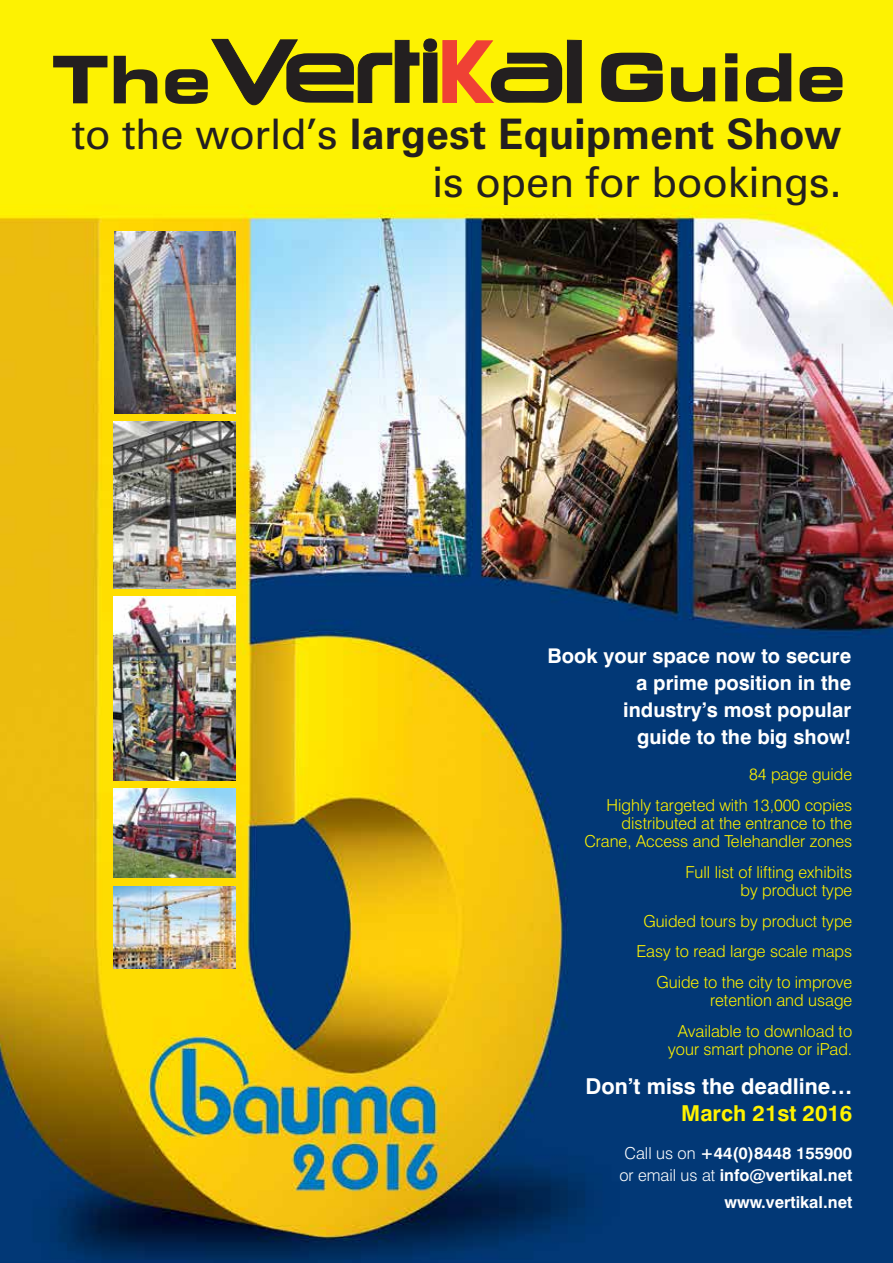
<style>
.page{position:relative;width:893px;height:1263px;background:#fff}
.page>*{position:absolute;margin:0;border:0;box-sizing:border-box;transform-origin:0 0}
.t1{font:700 expanded 66.15px "Square 721 BT";color:#231f20}
.t2{font:700 expanded 65.4px "Square 721 BT";color:#231f20}
.t3{font:42.15px/48px "Zurich BT";color:#231f20;text-align:right}
.t4{font:700 21.9px "Swiss 721 BT";color:#fff}
.t5{font:700 21.9px "Swiss 721 BT";color:#fff200}
.t6{font:700 20.25px/27px "Swiss 721 BT";color:#fff;text-align:right}
.t7{font:300 16.5px/30.8px "Swiss 721 BT";color:#fff200;text-align:right}
.t8{font:700 16.5px/22.5px "Swiss 721 BT";color:#fff;text-align:center}
.s1{font-weight:700}
.s2{font-weight:300}
</style>
<div class="page">
<img style="left:0;top:0;width:893px;height:1263px">
<div style="left:423px;top:53px;width:14px;height:50px;background:#231f20;border:1px solid #231f20"></div>
<div style="left:424px;top:39px;width:13px;height:12px;background:#231f20;border-radius:50%"></div>
<div style="left:424px;top:39px;width:13px;height:13px;border:1px solid #231f20;border-radius:50%"></div>
<div style="left:567px;top:40px;width:14px;height:63px;background:#231f20"></div>
<svg style="left:211px;top:39px;width:208px;height:69px;background:#99910f"></svg>
<svg style="left:442px;top:40px;width:120px;height:63px;background:#b27f18"></svg>
<img style="left:114px;top:231px;width:122px;height:182px">
<img style="left:113px;top:421px;width:123px;height:167px">
<img style="left:113px;top:597px;width:123px;height:184px">
<img style="left:113px;top:788px;width:123px;height:89px">
<img style="left:113px;top:886px;width:123px;height:83px">
<h2 class="t2" style="left:52px;top:40px;width:161px">The</h2>
<h1 class="t1" style="left:597px;top:38px;width:250px">Guide</h1>
<h3 class="t3" style="left:72px;top:110px;width:771px">to the world’s <span class="s1">largest Equipment Show </span>is open for bookings.</h3>
<p class="t6" style="left:548px;top:642px;width:305px">Book your space now to secure a prime position in the industry’s most popular<br>guide to the big show!</p>
<p class="t7" style="left:607px;top:759px;width:247px">84 page guide<br>Highly targeted with 13,000 copies</p>
<p class="t7" style="left:584px;top:814px;width:269px;line-height:18px">distributed at the entrance to the<br>Crane, Access and Telehandler zones</p>
<p class="t7" style="left:686px;top:863px;width:168px;line-height:18px">Full list of lifting exhibits by product type</p>
<p class="t7" style="left:636px;top:905px;width:217px">Guided tours by product type<br>Easy to read large scale maps<br>Guide to the city to improve</p>
<p class="t7" style="left:678px;top:985px;width:176px">retention and usage<br>Available to download to</p>
<p class="t7" style="left:668px;top:1033px;width:186px">your smart phone or iPad.</p>
<h3 class="t4" style="left:586px;top:1073px;width:268px">Don’t miss the deadline…</h3>
<h3 class="t5" style="left:681px;top:1100px;width:173px">March 21st 2016</h3>
<p class="t8" style="left:619px;top:1141px;width:234px"><span class="s2">Call us on</span> +44(0)8448 155900 <span class="s2">or email us at</span> info@vertikal.net</p>
<p class="t8" style="left:724px;top:1191px;width:129px">www.vertikal.net</p>
</div>
